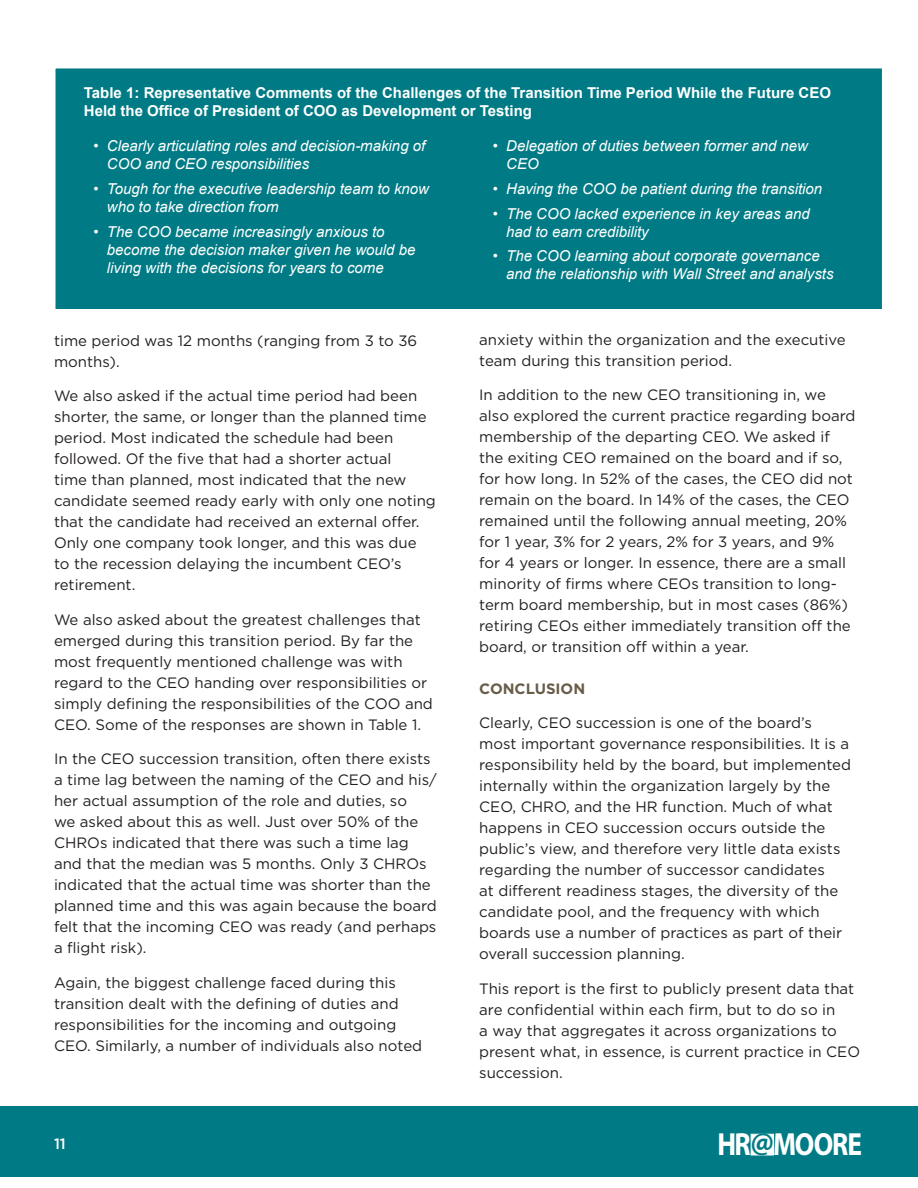
<style>
.page{position:relative;width:918px;height:1188px;background:#fff}
.page>*{position:absolute;margin:0;border:0;box-sizing:border-box;transform-origin:0 0}
.t1{font:700 32.1px "Myriad Pro";letter-spacing:-.04em;color:#fff;scale:.85 1}
.t2{font:15px/21px "Gotham";color:#231f20}
.t3{font:italic 15px/18px "Arial";color:#fff}
.t4{font:700 15px/18px "Arial";color:#fff}
.t5{font:700 15px "Gotham";color:#685d49}
.t6{font:500 15px "Gotham";color:#fff}
.s1{font-size:31.5px;color:#007b85}
</style>
<div class="page">
<div style="left:0;top:1106px;width:918px;height:71px;background:#007b85"></div>
<div style="left:751px;top:1134px;width:23px;height:21px;background:#fff;border:1px solid #fff"></div>
<div style="left:54px;top:67px;width:829px;height:243px;background:#007b85;border:2px solid #fff"></div>
<p class="t4" style="left:84px;top:84px;width:749px">Table 1: Representative Comments of the Challenges of the Transition Time Period While the Future CEO<br>Held the Office of President of COO as Development or Testing</p>
<p class="t3" style="left:107px;top:137px;width:320px;text-indent:-14px">• Clearly articulating roles and decision-making of<br>COO and CEO responsibilities</p>
<p class="t3" style="left:107px;top:180px;width:324px;text-indent:-14px">• Tough for the executive leadership team to know who to take direction from</p>
<p class="t3" style="left:107px;top:223px;width:310px;text-indent:-14px">• The COO became increasingly anxious to become the decision maker given he would be living with the decisions for years to come</p>
<p class="t3" style="left:506px;top:137px;width:303px;text-indent:-14px">• Delegation of duties between former and new<br>CEO</p>
<p class="t3" style="left:493px;top:180px;width:331px">• Having the COO be patient during the transition</p>
<p class="t3" style="left:506px;top:205px;width:305px;text-indent:-14px">• The COO lacked experience in key areas and had to earn credibility</p>
<p class="t3" style="left:506px;top:247px;width:329px;text-indent:-14px">• The COO learning about corporate governance and the relationship with Wall Street and analysts</p>
<p class="t2" style="left:54px;top:329px;width:365px">time period was 12 months (ranging from 3 to 36 months).</p>
<p class="t2" style="left:54px;top:385px;width:383px">We also asked if the actual time period had been shorter, the same, or longer than the planned time period. Most indicated the schedule had been followed. Of the five that had a shorter actual<br>time than planned, most indicated that the new candidate seemed ready early with only one noting that the candidate had received an external offer.<br>Only one company took longer, and this was due to the recession delaying the incumbent CEO’s retirement.</p>
<p class="t2" style="left:54px;top:608px;width:380px">We also asked about the greatest challenges that emerged during this transition period. By far the most frequently mentioned challenge was with regard to the CEO handing over responsibilities or simply defining the responsibilities of the COO and CEO. Some of the responses are shown in Table 1.</p>
<p class="t2" style="left:54px;top:748px;width:384px">In the CEO succession transition, often there exists a time lag between the naming of the CEO and his/ her actual assumption of the role and duties, so<br>we asked about this as well. Just over 50% of the CHROs indicated that there was such a time lag and that the median was 5 months. Only 3 CHROs indicated that the actual time was shorter than the planned time and this was again because the board felt that the incoming CEO was ready (and perhaps a flight risk).</p>
<p class="t2" style="left:54px;top:971px;width:370px">Again, the biggest challenge faced during this transition dealt with the defining of duties and responsibilities for the incoming and outgoing CEO. Similarly, a number of individuals also noted</p>
<p class="t2" style="left:479px;top:329px;width:368px">anxiety within the organization and the executive team during this transition period.</p>
<p class="t2" style="left:479px;top:384px;width:378px">In addition to the new CEO transitioning in, we also explored the current practice regarding board membership of the departing CEO. We asked if the exiting CEO remained on the board and if so, for how long. In 52% of the cases, the CEO did not remain on the board. In 14% of the cases, the CEO remained until the following annual meeting, 20% for 1 year, 3% for 2 years, 2% for 3 years, and 9% for 4 years or longer. In essence, there are a small minority of firms where CEOs transition to long&shy;term board membership, but in most cases (86%) retiring CEOs either immediately transition off the board, or transition off within a year.</p>
<p class="t5" style="left:479px;top:678px;width:108px">CONCLUSION</p>
<p class="t2" style="left:479px;top:712px;width:373px">Clearly, CEO succession is one of the board’s most important governance responsibilities. It is a responsibility held by the board, but implemented internally within the organization largely by the CEO, CHRO, and the HR function. Much of what happens in CEO succession occurs outside the public’s view, and therefore very little data exists regarding the number of successor candidates<br>at different readiness stages, the diversity of the candidate pool, and the frequency with which boards use a number of practices as part of their overall succession planning.</p>
<p class="t2" style="left:479px;top:978px;width:382px">This report is the first to publicly present data that are confidential within each firm, but to do so in<br>a way that aggregates it across organizations to present what, in essence, is current practice in CEO succession.</p>
<p class="t6" style="left:54px;top:1134px;width:13px">11</p>
<h1 class="t1" style="left:718px;top:1124px;width:172px">HR<span class="s1">@</span>MOORE</h1>
</div>
